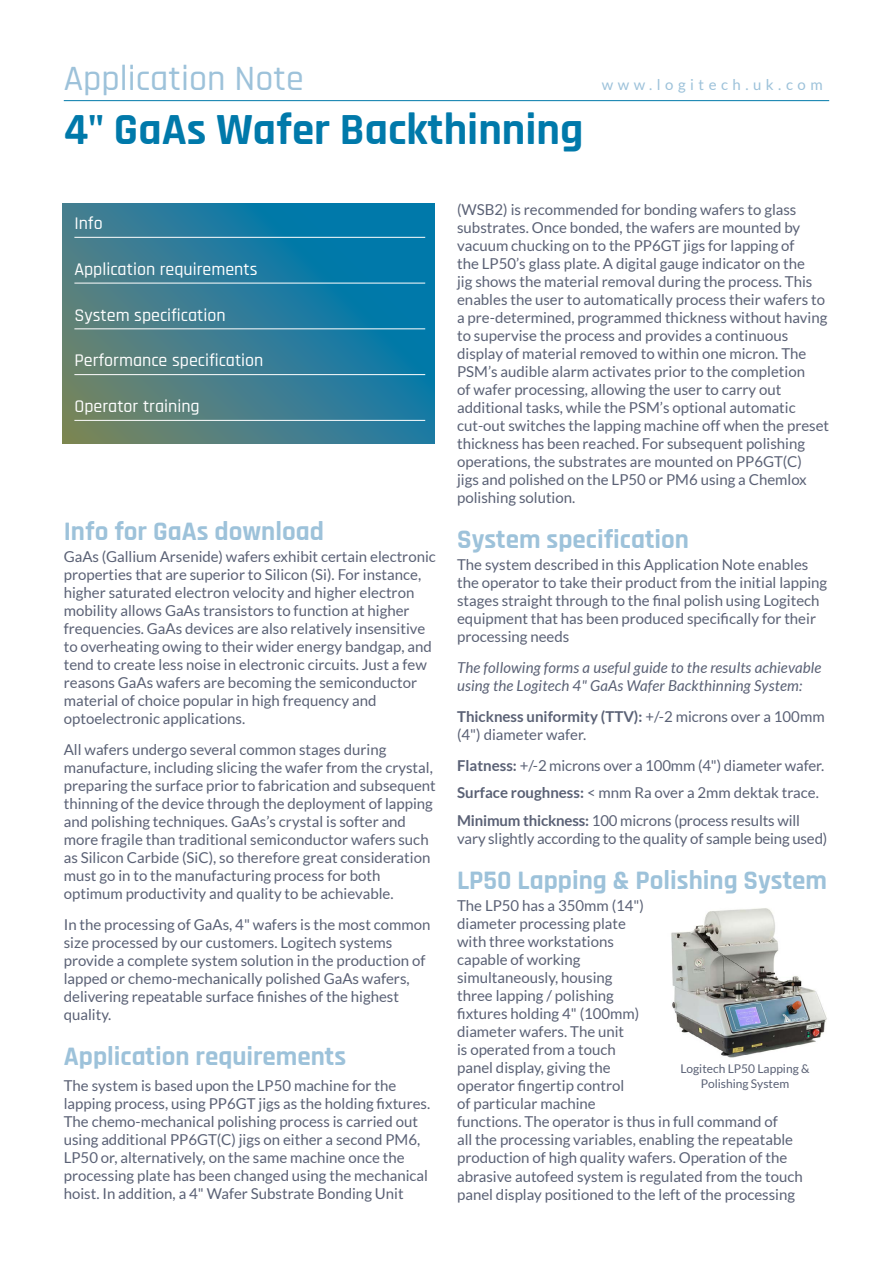
<style>
.page{position:relative;width:893px;height:1263px;background:#fff}
.page>*{position:absolute;margin:0;border:0;box-sizing:border-box;transform-origin:0 0}
.t1{font:700 45px "Rajdhani";color:#0079aa}
.t2{font:500 36px "Rajdhani";color:#9dc2da}
.t3{font:700 27px "Rajdhani";color:#9dc2da}
.t4{font:500 18px "Rajdhani";color:#fff}
.t5{font:15px/18px "Lato";color:#5a6175}
.t6{font:italic 15px/18px "Lato";letter-spacing:.01em;color:#5a6175}
.t7{font:15px "Lato";letter-spacing:.3em;color:#9dc2da}
.t8{font:12px/14.4px "Lato";color:#5a6175;text-align:center}
.s1{font-weight:700}
</style>
<div class="page">
<svg style="left:62px;top:204px;width:372px;height:239px;background:#327d94"></svg>
<hr style="left:74px;top:237px;width:351px;height:1px;background:#fff">
<hr style="left:74px;top:283px;width:351px;height:1px;background:#fff">
<hr style="left:74px;top:329px;width:351px;height:1px;background:#fff">
<hr style="left:74px;top:374px;width:351px;height:1px;background:#fff">
<hr style="left:74px;top:420px;width:351px;height:1px;background:#fff">
<hr style="left:64px;top:100px;width:765px;height:1px;background:#0079aa">
<img style="left:671px;top:908px;width:156px;height:150px">
<h2 class="t2" style="left:64px;top:58px;width:241px">Application Note</h2>
<h1 class="t1" style="left:64px;top:102px;width:521px">4" GaAs Wafer Backthinning</h1>
<p class="t7" style="left:602px;top:76px;width:222px">www.logitech.uk.com</p>
<p class="t4" style="left:74px;top:213px;width:30px">Info</p>
<p class="t4" style="left:74px;top:259px;width:185px">Application requirements</p>
<p class="t4" style="left:74px;top:304px;width:153px">System specification</p>
<p class="t4" style="left:74px;top:350px;width:191px">Performance specification</p>
<p class="t4" style="left:74px;top:396px;width:127px">Operator training</p>
<h3 class="t3" style="left:64px;top:515px;width:262px">Info for GaAs download</h3>
<p class="t5" style="left:64px;top:547px;width:374px">GaAs (Gallium Arsenide) wafers exhibit certain electronic properties that are superior to Silicon (Si). For instance, higher saturated electron velocity and higher electron mobility allows GaAs transistors to function at higher frequencies. GaAs devices are also relatively insensitive to overheating owing to their wider energy bandgap, and tend to create less noise in electronic circuits. Just a few reasons GaAs wafers are becoming the semiconductor material of choice popular in high frequency and optoelectronic applications.</p>
<p class="t5" style="left:64px;top:740px;width:374px">All wafers undergo several common stages during manufacture, including slicing the wafer from the crystal, preparing the surface prior to fabrication and subsequent thinning of the device through the deployment of lapping and polishing techniques. GaAs’s crystal is softer and more fragile than traditional semiconductor wafers such as Silicon Carbide (SiC), so therefore great consideration must go in to the manufacturing process for both optimum productivity and quality to be achievable.</p>
<p class="t5" style="left:64px;top:915px;width:368px">In the processing of GaAs, 4" wafers is the most common size processed by our customers. Logitech systems provide a complete system solution in the production of lapped or chemo-mechanically polished GaAs wafers, delivering repeatable surface finishes of the highest quality.</p>
<h3 class="t3" style="left:64px;top:1039px;width:284px">Application requirements</h3>
<p class="t5" style="left:64px;top:1077px;width:368px">The system is based upon the LP50 machine for the lapping process, using PP6GT jigs as the holding fixtures.<br>The chemo-mechanical polishing process is carried out using additional PP6GT(C) jigs on either a second PM6, LP50 or, alternatively, on the same machine once the processing plate has been changed using the mechanical hoist. In addition, a 4" Wafer Substrate Bonding Unit</p>
<p class="t5" style="left:457px;top:200px;width:374px">(WSB2) is recommended for bonding wafers to glass substrates. Once bonded, the wafers are mounted by vacuum chucking on to the PP6GT jigs for lapping of<br>the LP50’s glass plate. A digital gauge indicator on the<br>jig shows the material removal during the process. This enables the user to automatically process their wafers to a pre-determined, programmed thickness without having to supervise the process and provides a continuous display of material removed to within one micron. The PSM’s audible alarm activates prior to the completion<br>of wafer processing, allowing the user to carry out additional tasks, while the PSM’s optional automatic cut-out switches the lapping machine off when the preset thickness has been reached. For subsequent polishing operations, the substrates are mounted on PP6GT(C)<br>jigs and polished on the LP50 or PM6 using a Chemlox polishing solution.</p>
<h3 class="t3" style="left:457px;top:523px;width:233px">System specification</h3>
<p class="t5" style="left:457px;top:556px;width:372px">The system described in this Application Note enables the operator to take their product from the initial lapping stages straight through to the final polish using Logitech equipment that has been produced specifically for their processing needs</p>
<p class="t6" style="left:457px;top:659px;width:366px">The following forms a useful guide to the results achievable using the Logitech 4" GaAs Wafer Backthinning System:</p>
<p class="t5" style="left:457px;top:707px;width:369px"><span class="s1">Thickness uniformity (TTV):</span> +/-2 microns over a 100mm (4") diameter wafer.</p>
<p class="t5" style="left:457px;top:751px;width:369px;line-height:27.8px"><span class="s1">Flatness:</span> +/-2 microns over a 100mm (4") diameter wafer.<br><span class="s1">Surface roughness:</span> &lt; mnm Ra over a 2mm dektak trace.<br><span class="s1">Minimum thickness:</span> 100 microns (process results will</p>
<p class="t5" style="left:457px;top:829px;width:372px">vary slightly according to the quality of sample being used)</p>
<h3 class="t3" style="left:457px;top:864px;width:371px">LP50 Lapping &amp; Polishing System</h3>
<p class="t5" style="left:457px;top:897px;width:347px">The LP50 has a 350mm (14")<br>diameter processing plate<br>with three workstations<br>capable of working<br>simultaneously, housing<br>three lapping / polishing<br>fixtures holding 4" (100mm)<br>diameter wafers. The unit<br>is operated from a touch<br>panel display, giving the<br>operator fingertip control<br>of particular machine<br>functions. The operator is thus in full command of<br>all the processing variables, enabling the repeatable production of high quality wafers. Operation of the abrasive autofeed system is regulated from the touch panel display positioned to the left of the processing</p>
<p class="t8" style="left:680px;top:1061px;width:131px">Logitech LP50 Lapping &amp;<br>Polishing System</p>
</div>
